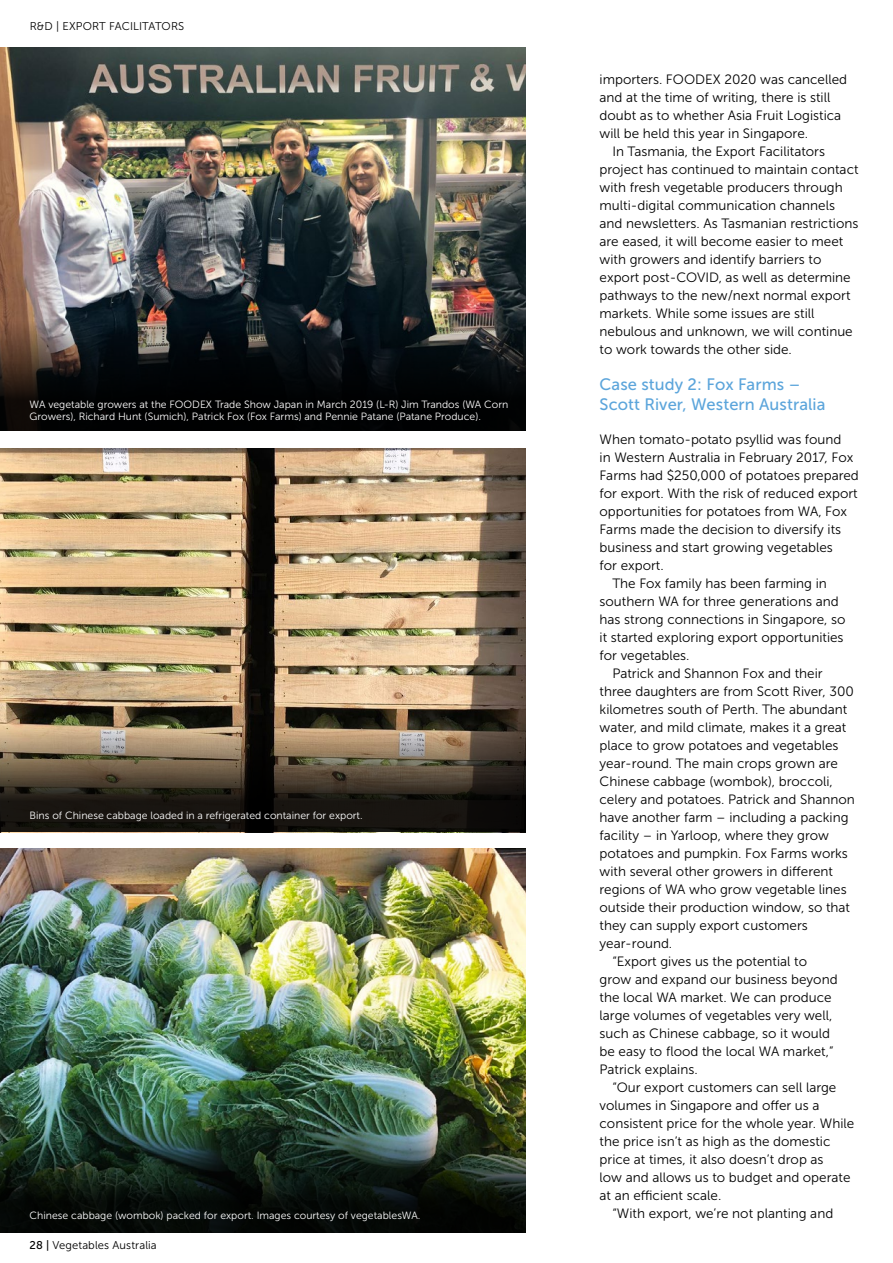
<style>
.page{position:relative;width:893px;height:1263px;background:#fff}
.page>*{position:absolute;margin:0;border:0;box-sizing:border-box;transform-origin:0 0}
.Sub_Heading{font:16.5px/19.5px "Museo Sans 500";letter-spacing:.005em;color:#5ca5db}
.Body{font:13.5px/18px "Museo Sans 300";color:#000}
.First_Paragraph{font:13.5px/18px "Museo Sans 300";color:#000}
.R_D_Tag_on_Dark{font:11.25px "Museo Sans 300";letter-spacing:.01em;color:#000}
.Image_Caption{font:10.5px/12.6px "Museo Sans 300";color:#fff}
.s1{font-family:"Museo Sans 500"}
</style>
<div class="page">
<img style="left:0;top:448px;width:526px;height:273px">
<img style="left:0;top:48px;width:526px;height:272px">
<img style="left:0;top:849px;width:526px;height:273px">
<svg style="left:0;top:320px;width:526px;height:111px;background:#121314"></svg>
<svg style="left:0;top:721px;width:526px;height:111px;background:#4c4233"></svg>
<svg style="left:0;top:1122px;width:526px;height:111px;background:#16241b"></svg>
<p class="R_D_Tag_on_Dark" style="left:30px;top:20px;width:156px">R&amp;D | EXPORT FACILITATORS</p>
<p class="Image_Caption" style="left:30px;top:398px;width:480px">WA vegetable growers at the FOODEX Trade Show Japan in March 2019 (L-R) Jim Trandos (WA Corn<br>Growers), Richard Hunt (Sumich), Patrick Fox (Fox Farms) and Pennie Patane (Patane Produce).</p>
<p class="Image_Caption" style="left:30px;top:809px;width:335px">Bins of Chinese cabbage loaded in a refrigerated container for export.</p>
<p class="Image_Caption" style="left:30px;top:1210px;width:392px">Chinese cabbage (wombok) packed for export. Images courtesy of vegetablesWA.</p>
<p class="R_D_Tag_on_Dark" style="left:30px;top:1239px;width:129px"><span class="s1">28 |</span> Vegetables Australia</p>
<p class="Body" style="left:600px;top:70px;width:249px">importers. FOODEX 2020 was cancelled and at the time of writing, there is still doubt as to whether Asia Fruit Logistica will be held this year in Singapore.</p>
<p class="Body" style="left:600px;top:142px;width:261px;text-indent:13px">In Tasmania, the Export Facilitators project has continued to maintain contact with fresh vegetable producers through multi-digital communication channels and newsletters. As Tasmanian restrictions are eased, it will become easier to meet with growers and identify barriers to export post-COVID, as well as determine pathways to the new/next normal export markets. While some issues are still nebulous and unknown, we will continue to work towards the other side.</p>
<p class="Sub_Heading" style="left:600px;top:375px;width:227px">Case study 2: Fox Farms –<br>Scott River, Western Australia</p>
<p class="First_Paragraph" style="left:600px;top:430px;width:261px">When tomato-potato psyllid was found<br>in Western Australia in February 2017, Fox Farms had $250,000 of potatoes prepared for export. With the risk of reduced export opportunities for potatoes from WA, Fox Farms made the decision to diversify its business and start growing vegetables<br>for export.</p>
<p class="Body" style="left:600px;top:574px;width:248px;text-indent:13px">The Fox family has been farming in southern WA for three generations and has strong connections in Singapore, so it started exploring export opportunities for vegetables.</p>
<p class="Body" style="left:600px;top:664px;width:257px;text-indent:13px">Patrick and Shannon Fox and their three daughters are from Scott River, 300 kilometres south of Perth. The abundant water, and mild climate, makes it a great place to grow potatoes and vegetables year-round. The main crops grown are Chinese cabbage (wombok), broccoli, celery and potatoes. Patrick and Shannon have another farm – including a packing facility – in Yarloop, where they grow potatoes and pumpkin. Fox Farms works with several other growers in different regions of WA who grow vegetable lines outside their production window, so that they can supply export customers year-round.</p>
<p class="Body" style="left:600px;top:952px;width:240px;text-indent:13px">“Export gives us the potential to grow and expand our business beyond the local WA market. We can produce large volumes of vegetables very well, such as Chinese cabbage, so it would be easy to flood the local WA market,” Patrick explains.</p>
<p class="Body" style="left:600px;top:1078px;width:256px;text-indent:13px">“Our export customers can sell large volumes in Singapore and offer us a consistent price for the whole year. While the price isn’t as high as the domestic price at times, it also doesn’t drop as<br>low and allows us to budget and operate at an efficient scale.</p>
<p class="Body" style="left:612px;top:1204px;width:222px">“With export, we’re not planting and</p>
</div>
